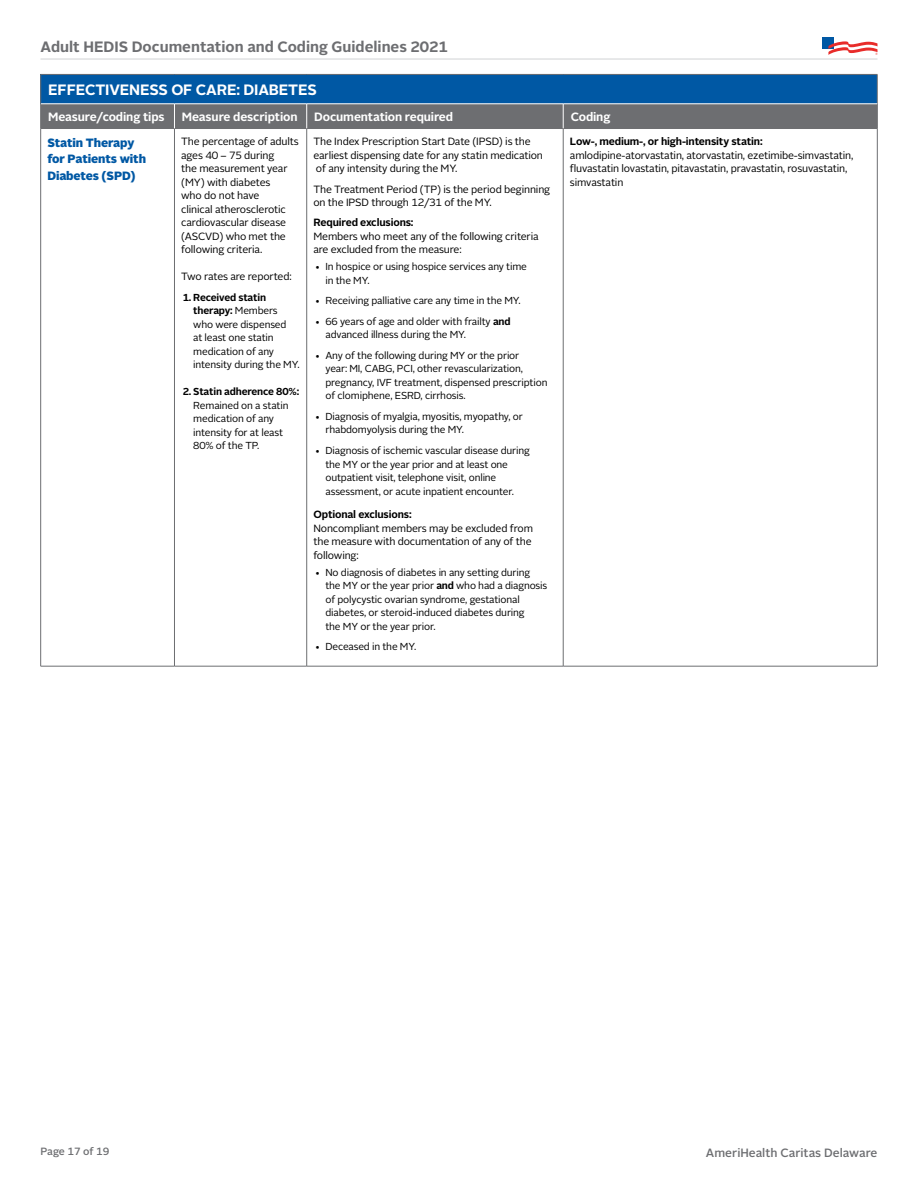
<style>
.page{position:relative;width:918px;height:1188px;background:#fff}
.page>*{position:absolute;margin:0;border:0;box-sizing:border-box;transform-origin:0 0}
.t1{font:700 15px "Alright Sans";color:#6d6e71}
.Measure_coding_tips{font:700 15px "Alright Sans";letter-spacing:-.01em;color:#fff}
.Measure_coding_tips-2{font:700 12px "Alright Sans";letter-spacing:-.01em;color:#fff}
.body_copy{font:900 12px/16.5px "Alright Sans";letter-spacing:-.01em;color:#0058a4}
.t2{font:500 12px "Alright Sans";color:#6d6e71}
.body_copy-2{font:10.5px/13.5px "Alright Sans";letter-spacing:-.015em;color:#000}
.Bold_up_to{font:10.5px/13.5px "Alright Sans";letter-spacing:-.015em;color:#000}
.t3{font:500 10.5px "Alright Sans";color:#6d6e71}
.bullets{font:10.2px/13.5px "Alright Sans";letter-spacing:-.015em;color:#000}
.s1{font-weight:700}
</style>
<div class="page">
<hr style="left:40px;top:59px;width:838px;height:1px;background:#d1d3d4">
<div style="left:823px;top:37px;width:11px;height:12px;background:#0058a4"></div>
<svg style="left:828px;top:41px;width:49px;height:14px"></svg>
<hr style="left:40px;top:129px;width:1px;height:537px;background:#6d6e71">
<hr style="left:877px;top:129px;width:1px;height:537px;background:#6d6e71">
<hr style="left:40px;top:666px;width:134px;height:1px;background:#6d6e71">
<hr style="left:174px;top:666px;width:133px;height:1px;background:#6d6e71">
<hr style="left:307px;top:666px;width:256px;height:1px;background:#6d6e71">
<hr style="left:563px;top:666px;width:315px;height:1px;background:#6d6e71">
<hr style="left:40px;top:74px;width:134px;height:1px;background:#6d6e71">
<hr style="left:174px;top:74px;width:133px;height:1px;background:#6d6e71">
<hr style="left:307px;top:74px;width:256px;height:1px;background:#6d6e71">
<hr style="left:563px;top:74px;width:315px;height:1px;background:#6d6e71">
<svg style="left:40px;top:75px;width:838px;height:54px;background:#37658e"></svg>
<hr style="left:174px;top:129px;width:1px;height:537px;background:#6d6e71">
<hr style="left:306px;top:129px;width:1px;height:537px;background:#6d6e71">
<hr style="left:563px;top:129px;width:1px;height:537px;background:#6d6e71">
<h1 class="t1" style="left:40px;top:36px;width:409px">Adult HEDIS Documentation and Coding Guidelines 2021</h1>
<p class="Measure_coding_tips" style="left:48px;top:79px;width:270px">EFFECTIVENESS OF CARE: DIABETES</p>
<p class="Measure_coding_tips-2" style="left:48px;top:108px;width:118px">Measure/coding tips</p>
<p class="Measure_coding_tips-2" style="left:182px;top:108px;width:117px">Measure description</p>
<p class="Measure_coding_tips-2" style="left:314px;top:108px;width:140px">Documentation required</p>
<p class="Measure_coding_tips-2" style="left:571px;top:108px;width:41px">Coding</p>
<p class="body_copy" style="left:47px;top:134px;width:100px">Statin Therapy for Patients with<br>Diabetes (SPD)</p>
<p class="body_copy-2" style="left:181px;top:135px;width:119px">The percentage of adults ages 40 – 75 during<br>the measurement year (MY) with diabetes<br>who do not have<br>clinical atherosclerotic cardiovascular disease (ASCVD) who met the following criteria.</p>
<p class="body_copy-2" style="left:181px;top:270px;width:112px">Two rates are reported:</p>
<p class="bullets" style="left:193px;top:291px;width:108px;text-indent:-10px"><span class="s1">1. Received statin therapy:</span> Members who were dispensed<br>at least one statin medication of any intensity during the MY.</p>
<p class="bullets" style="left:193px;top:385px;width:107px;text-indent:-10px"><span class="s1">2. Statin adherence 80%:<br></span>Remained on a statin medication of any intensity for at least<br>80% of the TP.</p>
<p class="body_copy-2" style="left:313px;top:135px;width:231px">The Index Prescription Start Date (IPSD) is the earliest dispensing date for any statin medication of any intensity during the MY.</p>
<p class="body_copy-2" style="left:313px;top:182px;width:238px">The Treatment Period (TP) is the period beginning on the IPSD through 12/31 of the MY.</p>
<p class="body_copy-2" style="left:313px;top:216px;width:227px"><span class="s1">Required exclusions:<br></span>Members who meet any of the following criteria are excluded from the measure:</p>
<p class="bullets" style="left:325px;top:260px;width:203px;text-indent:-10px">• In hospice or using hospice services any time in the MY.</p>
<p class="bullets" style="left:315px;top:294px;width:207px">• Receiving palliative care any time in the MY.</p>
<p class="bullets" style="left:325px;top:315px;width:187px;text-indent:-10px">• 66 years of age and older with frailty <span class="s1">and </span>advanced illness during the MY.</p>
<p class="bullets" style="left:325px;top:349px;width:224px;text-indent:-10px">• Any of the following during MY or the prior<br>year: MI, CABG, PCI, other revascularization, pregnancy, IVF treatment, dispensed prescription of clomiphene, ESRD, cirrhosis.</p>
<p class="bullets" style="left:325px;top:410px;width:199px;text-indent:-10px">• Diagnosis of myalgia, myositis, myopathy, or rhabdomyolysis during the MY.</p>
<p class="bullets" style="left:325px;top:444px;width:206px;text-indent:-10px">• Diagnosis of ischemic vascular disease during the MY or the year prior and at least one outpatient visit, telephone visit, online assessment, or acute inpatient encounter.</p>
<p class="body_copy-2" style="left:313px;top:508px;width:221px"><span class="s1">Optional exclusions:<br></span>Noncompliant members may be excluded from the measure with documentation of any of the following:</p>
<p class="bullets" style="left:325px;top:566px;width:223px;text-indent:-10px">• No diagnosis of diabetes in any setting during the MY or the year prior <span class="s1">and</span> who had a diagnosis of polycystic ovarian syndrome, gestational diabetes, or steroid-induced diabetes during<br>the MY or the year prior.</p>
<p class="bullets" style="left:315px;top:640px;width:103px">• Deceased in the MY.</p>
<p class="Bold_up_to" style="left:570px;top:135px;width:285px"><span class="s1">Low-, medium-, or high-intensity statin: </span>amlodipine-atorvastatin, atorvastatin, ezetimibe-simvastatin, fluvastatin lovastatin, pitavastatin, pravastatin, rosuvastatin, simvastatin</p>
<p class="t3" style="left:40px;top:1145px;width:70px">Page 17 of 19</p>
<p class="t2" style="left:706px;top:1144px;width:173px">AmeriHealth Caritas Delaware</p>
</div>
